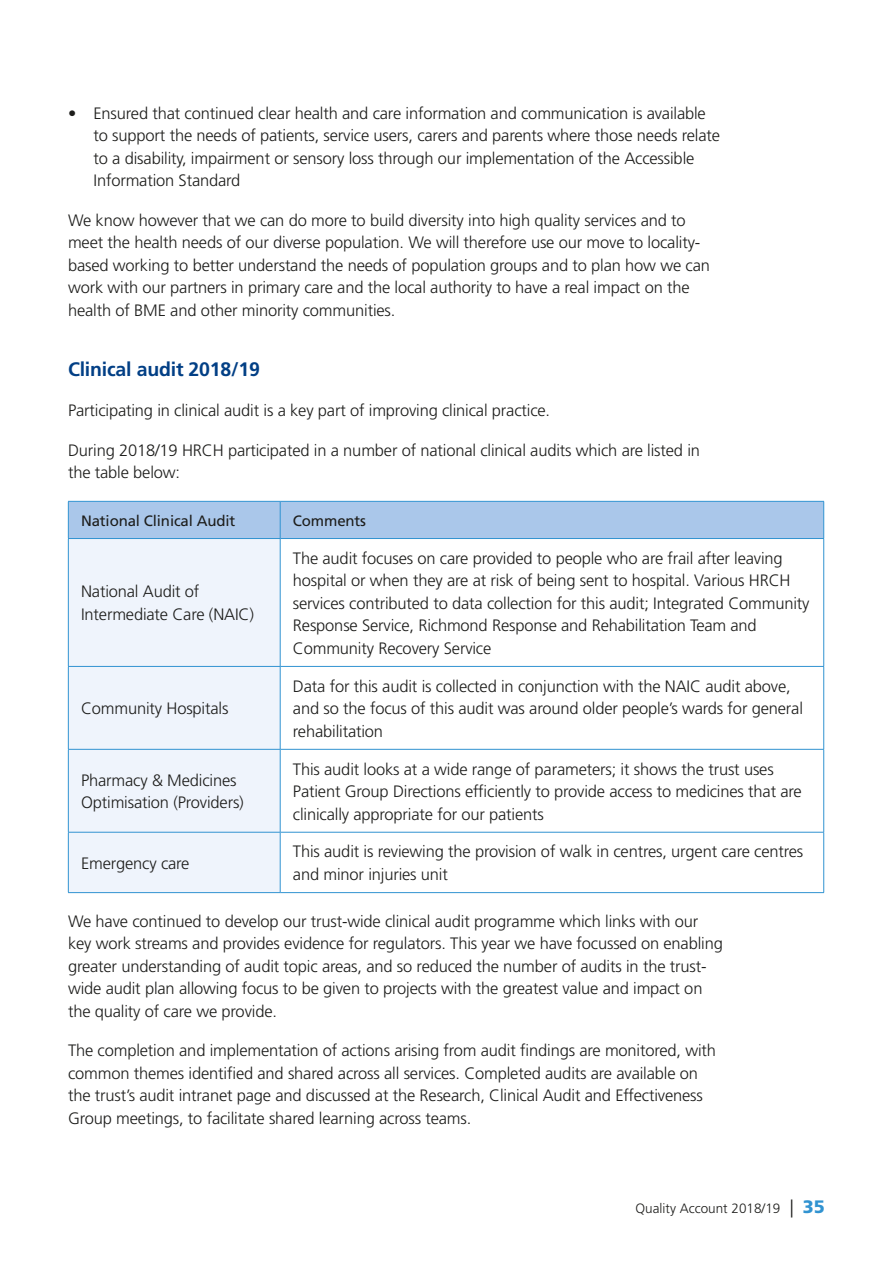
<style>
.page{position:relative;width:893px;height:1263px;background:#fff}
.page>*{position:absolute;margin:0;border:0;box-sizing:border-box;transform-origin:0 0}
.t1{font:700 19.5px "Frutiger LT Std";letter-spacing:-.01em;color:#023f85}
.t2{font:300 16.5px/22.5px "Frutiger LT Std";letter-spacing:-.01em;color:#1d1d1b}
.t3{font:15px "Frutiger";letter-spacing:-.01em;color:#1d1d1b}
.t4{font:300 13.5px "Frutiger LT Std";color:#1d1d1b}
.s1{font-size:18px}
.s2{font-family:"Frutiger";font-weight:900;font-size:18px;color:#3193d1}
</style>
<div class="page">
<div style="left:69px;top:502px;width:754px;height:36px;background:#aac7ea"></div>
<div style="left:69px;top:539px;width:211px;height:353px;background:#eff4fc"></div>
<svg style="left:281px;top:665px;width:542px;height:167px"></svg>
<hr style="left:68px;top:501px;width:212px;height:1px;background:#3193d1">
<hr style="left:68px;top:502px;width:1px;height:36px;background:#3193d1">
<hr style="left:280px;top:501px;width:544px;height:1px;background:#3193d1">
<hr style="left:280px;top:502px;width:1px;height:36px;background:#3193d1">
<hr style="left:823px;top:502px;width:1px;height:36px;background:#3193d1">
<hr style="left:280px;top:538px;width:544px;height:1px;background:#3193d1">
<hr style="left:823px;top:539px;width:1px;height:127px;background:#3193d1">
<hr style="left:68px;top:666px;width:212px;height:1px;background:#3193d1">
<hr style="left:280px;top:666px;width:544px;height:1px;background:#3193d1">
<hr style="left:823px;top:667px;width:1px;height:82px;background:#3193d1">
<hr style="left:68px;top:749px;width:212px;height:1px;background:#3193d1">
<hr style="left:280px;top:749px;width:544px;height:1px;background:#3193d1">
<hr style="left:823px;top:750px;width:1px;height:82px;background:#3193d1">
<hr style="left:68px;top:832px;width:212px;height:1px;background:#3193d1">
<hr style="left:280px;top:832px;width:544px;height:1px;background:#3193d1">
<hr style="left:823px;top:832px;width:1px;height:60px;background:#3193d1">
<hr style="left:280px;top:892px;width:544px;height:1px;background:#3193d1">
<hr style="left:68px;top:538px;width:212px;height:1px;background:#3193d1">
<hr style="left:68px;top:539px;width:1px;height:127px;background:#3193d1">
<hr style="left:280px;top:539px;width:1px;height:127px;background:#3193d1">
<hr style="left:68px;top:667px;width:1px;height:82px;background:#3193d1">
<hr style="left:280px;top:667px;width:1px;height:82px;background:#3193d1">
<hr style="left:68px;top:750px;width:1px;height:82px;background:#3193d1">
<hr style="left:280px;top:750px;width:1px;height:82px;background:#3193d1">
<hr style="left:68px;top:832px;width:1px;height:60px;background:#3193d1">
<hr style="left:280px;top:832px;width:1px;height:60px;background:#3193d1">
<hr style="left:68px;top:892px;width:212px;height:1px;background:#3193d1">
<p class="t2" style="left:94px;top:102px;width:628px;text-indent:-26px">• Ensured that continued clear health and care information and communication is available to support the needs of patients, service users, carers and parents where those needs relate to a disability, impairment or sensory loss through our implementation of the Accessible Information Standard</p>
<p class="t2" style="left:68px;top:209px;width:643px">We know however that we can do more to build diversity into high quality services and to meet the health needs of our diverse population. We will therefore use our move to locality&shy;based working to better understand the needs of population groups and to plan how we can work with our partners in primary care and the local authority to have a real impact on the health of BME and other minority communities.</p>
<p class="t1" style="left:68px;top:358px;width:194px">Clinical audit 2018/19</p>
<p class="t2" style="left:68px;top:399px;width:484px">Participating in clinical audit is a key part of improving clinical practice.</p>
<p class="t2" style="left:68px;top:439px;width:633px">During 2018/19 HRCH participated in a number of national clinical audits which are listed in the table below:</p>
<p class="t3" style="left:81px;top:512px;width:156px">National Clinical Audit</p>
<p class="t3" style="left:293px;top:512px;width:75px">Comments</p>
<p class="t2" style="left:81px;top:581px;width:174px">National Audit of<br>Intermediate Care (NAIC)</p>
<p class="t2" style="left:81px;top:697px;width:149px">Community Hospitals</p>
<p class="t2" style="left:293px;top:547px;width:518px">The audit focuses on care provided to people who are frail after leaving hospital or when they are at risk of being sent to hospital. Various HRCH services contributed to data collection for this audit; Integrated Community Response Service, Richmond Response and Rehabilitation Team and Community Recovery Service</p>
<p class="t2" style="left:293px;top:675px;width:512px">Data for this audit is collected in conjunction with the NAIC audit above, and so the focus of this audit was around older people’s wards for general rehabilitation</p>
<p class="t2" style="left:81px;top:769px;width:164px">Pharmacy &amp; Medicines<br>Optimisation (Providers)</p>
<p class="t2" style="left:293px;top:758px;width:510px">This audit looks at a wide range of parameters; it shows the trust uses<br>Patient Group Directions efficiently to provide access to medicines that are clinically appropriate for our patients</p>
<p class="t2" style="left:81px;top:852px;width:110px">Emergency care</p>
<p class="t2" style="left:293px;top:841px;width:512px">This audit is reviewing the provision of walk in centres, urgent care centres and minor injuries unit</p>
<p class="t2" style="left:68px;top:910px;width:656px">We have continued to develop our trust-wide clinical audit programme which links with our key work streams and provides evidence for regulators. This year we have focussed on enabling greater understanding of audit topic areas, and so reduced the number of audits in the trust&shy;wide audit plan allowing focus to be given to projects with the greatest value and impact on the quality of care we provide.</p>
<p class="t2" style="left:68px;top:1039px;width:650px">The completion and implementation of actions arising from audit findings are monitored, with common themes identified and shared across all services. Completed audits are available on the trust’s audit intranet page and discussed at the Research, Clinical Audit and Effectiveness Group meetings, to facilitate shared learning across teams.</p>
<p class="t4" style="left:635px;top:1201px;width:191px">Quality Account 2018/19 <span class="s1">|</span> <span class="s2">35</span></p>
</div>
